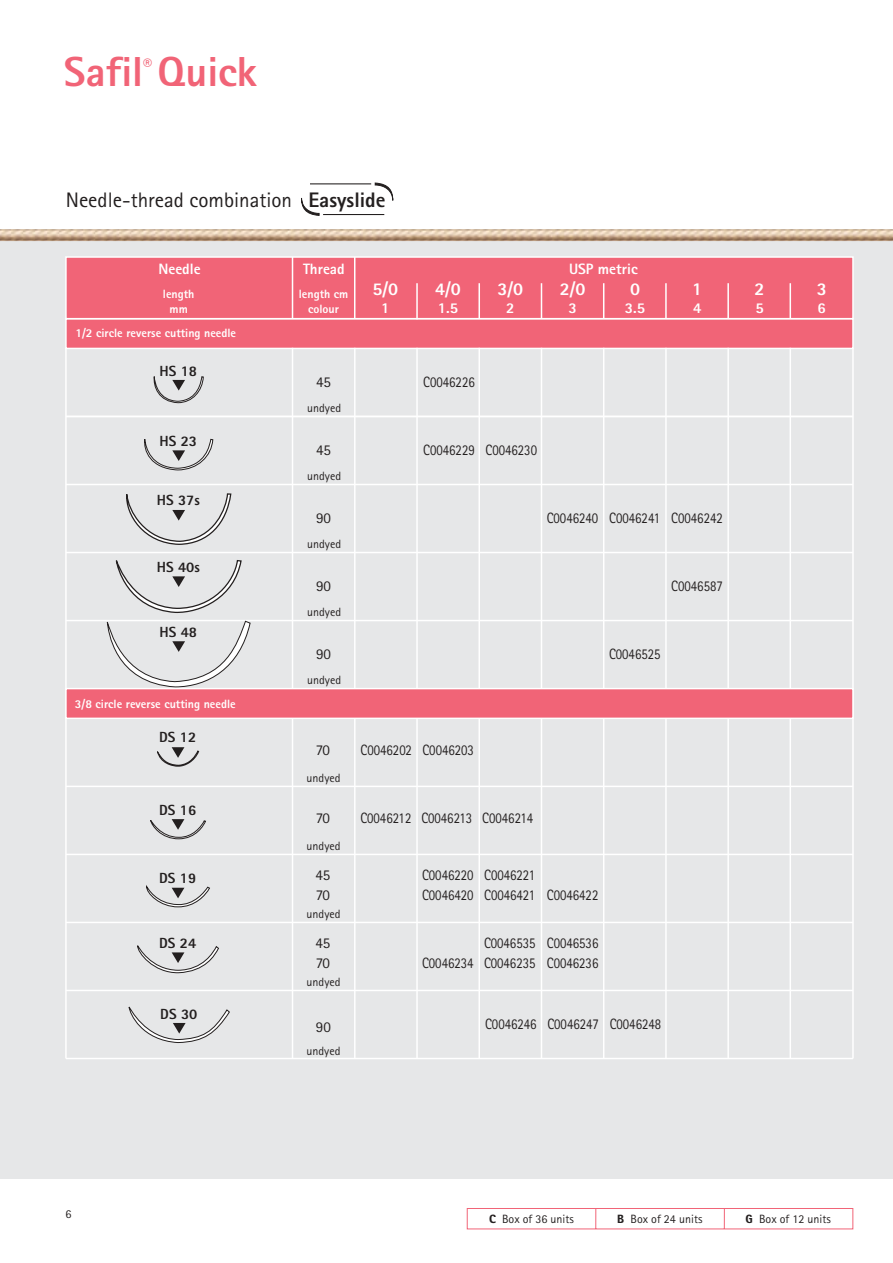
<style>
.page{position:relative;width:893px;height:1263px;background:#fff}
.page>*{position:absolute;margin:0;border:0;box-sizing:border-box;transform-origin:0 0}
.t1{font:800 42px "Rotis Sans Serif";color:#f16477}
.t2{font:21px "Rotis Sans Serif";color:#231f1f}
.t3{font:800 18px "Rotis Sans Serif";color:#fff}
.t4{font:800 18px "Rotis Sans Serif";color:#f16477}
.t5{font:15px/19.5px "Rotis Sans Serif";color:#231f1f;scale:.85 1}
.t6{font:800 15px "Rotis Sans Serif";color:#fff}
.t7{font:15px/19.5px "Rotis Sans Serif";color:#231f1f}
.t8{font:800 14.7px "Rotis Sans Serif";color:#231f1f}
.t9{font:12px "Rotis Sans Serif";color:#231f1f}
.t10{font:800 12px/15.6px "Rotis Sans Serif";color:#fff;text-align:center}
.s1{font-weight:800}
.s2{font-family:"Rotis Sans Serif Black 95"}
</style>
<div class="page">
<div style="left:0;top:241px;width:892px;height:938px;background:#e6e7e8"></div>
<div style="left:65px;top:318px;width:788px;height:31px;background:#f16477;border:2px solid #fff"></div>
<hr style="left:66px;top:484px;width:787px;height:1px;background:#fff">
<hr style="left:66px;top:552px;width:787px;height:1px;background:#fff">
<hr style="left:66px;top:620px;width:787px;height:1px;background:#fff">
<svg style="left:144px;top:438px;width:69px;height:32px"></svg>
<svg style="left:153px;top:376px;width:51px;height:27px"></svg>
<svg style="left:107px;top:493px;width:143px;height:194px"></svg>
<img style="left:0;top:229px;width:892px;height:12px">
<svg style="left:301px;top:197px;width:19px;height:19px"></svg>
<hr style="left:323px;top:214px;width:61px;height:1px;background:#231f1f">
<svg style="left:374px;top:182px;width:19px;height:19px"></svg>
<hr style="left:310px;top:183px;width:61px;height:1px;background:#231f1f">
<svg style="left:467px;top:1208px;width:386px;height:21px"></svg>
<div style="left:65px;top:256px;width:788px;height:63px;background:#f16477;border:2px solid #fff"></div>
<hr style="left:416px;top:283px;width:2px;height:36px;background:#fff">
<hr style="left:478px;top:283px;width:2px;height:36px;background:#fff">
<hr style="left:540px;top:283px;width:2px;height:36px;background:#fff">
<hr style="left:603px;top:283px;width:1px;height:36px;background:#fff">
<hr style="left:665px;top:283px;width:1px;height:36px;background:#fff">
<hr style="left:727px;top:283px;width:2px;height:36px;background:#fff">
<hr style="left:292px;top:257px;width:1px;height:62px;background:#fff">
<hr style="left:354px;top:257px;width:1px;height:62px;background:#fff">
<hr style="left:789px;top:283px;width:2px;height:36px;background:#fff">
<hr style="left:416px;top:348px;width:2px;height:711px;background:#fff">
<hr style="left:478px;top:348px;width:2px;height:711px;background:#fff">
<hr style="left:540px;top:348px;width:2px;height:711px;background:#fff">
<hr style="left:603px;top:348px;width:1px;height:711px;background:#fff">
<hr style="left:665px;top:348px;width:1px;height:711px;background:#fff">
<hr style="left:727px;top:348px;width:2px;height:711px;background:#fff">
<hr style="left:354px;top:348px;width:1px;height:711px;background:#fff">
<hr style="left:292px;top:348px;width:1px;height:711px;background:#fff">
<hr style="left:789px;top:348px;width:2px;height:711px;background:#fff">
<hr style="left:65px;top:348px;width:2px;height:711px;background:#fff">
<hr style="left:852px;top:348px;width:1px;height:711px;background:#fff">
<hr style="left:66px;top:416px;width:787px;height:1px;background:#fff">
<svg style="left:128px;top:1006px;width:102px;height:37px"></svg>
<svg style="left:157px;top:747px;width:42px;height:20px"></svg>
<svg style="left:150px;top:819px;width:56px;height:20px"></svg>
<svg style="left:146px;top:885px;width:64px;height:22px"></svg>
<svg style="left:137px;top:945px;width:82px;height:28px"></svg>
<hr style="left:66px;top:786px;width:787px;height:1px;background:#fff">
<hr style="left:66px;top:854px;width:787px;height:1px;background:#fff">
<hr style="left:66px;top:922px;width:787px;height:1px;background:#fff">
<hr style="left:66px;top:990px;width:787px;height:1px;background:#fff">
<div style="left:65px;top:688px;width:788px;height:31px;background:#f16477;border:2px solid #fff"></div>
<hr style="left:66px;top:1058px;width:787px;height:1px;background:#fff">
<h1 class="t1" style="left:64px;top:57px;width:195px">Safil Quick</h1>
<p class="t4" style="left:143px;top:59px;width:10px">®</p>
<h2 class="t2" style="left:66px;top:192px;width:321px">Needle-thread combination <span class="s1">Easyslide</span></h2>
<p class="t6" style="left:158px;top:264px;width:44px">Needle</p>
<p class="t6" style="left:569px;top:264px;width:70px">USP metric</p>
<p class="t6" style="left:303px;top:264px;width:43px">Thread</p>
<p class="t10" style="left:163px;top:287px;width:33px">length mm</p>
<p class="t10" style="left:299px;top:287px;width:51px">length cm colour</p>
<p class="t10" style="left:75px;top:326px;width:162px">1/2 circle reverse cutting needle</p>
<p class="t3" style="left:372px;top:282px;width:27px">5/0</p>
<p class="t6" style="left:381px;top:302px;width:10px">1</p>
<p class="t3" style="left:435px;top:282px;width:27px">4/0</p>
<p class="t6" style="left:438px;top:302px;width:22px">1.5</p>
<p class="t8" style="left:159px;top:365px;width:39px">HS 18</p>
<p class="t7" style="left:316px;top:374px;width:16px">45</p>
<p class="t5" style="left:423px;top:374px;width:62px">C0046226</p>
<p class="t9" style="left:307px;top:403px;width:35px">undyed</p>
<p class="t3" style="left:497px;top:282px;width:27px">3/0</p>
<p class="t6" style="left:506px;top:302px;width:10px">2</p>
<p class="t8" style="left:159px;top:436px;width:39px">HS 23</p>
<p class="t8" style="left:157px;top:495px;width:45px">HS 37s</p>
<p class="t7" style="left:316px;top:442px;width:16px">45</p>
<p class="t5" style="left:423px;top:442px;width:135px">C0046229 C0046230</p>
<p class="t9" style="left:307px;top:471px;width:35px">undyed</p>
<p class="t3" style="left:560px;top:282px;width:27px">2/0</p>
<p class="t6" style="left:568px;top:302px;width:10px">3</p>
<p class="t3" style="left:630px;top:282px;width:12px">0</p>
<p class="t6" style="left:625px;top:302px;width:22px">3.5</p>
<p class="t3" style="left:692px;top:282px;width:12px">1</p>
<p class="t6" style="left:693px;top:302px;width:10px">4</p>
<p class="t7" style="left:316px;top:510px;width:16px">90</p>
<p class="t5" style="left:546px;top:510px;width:209px">C0046240 C0046241 C0046242</p>
<p class="t8" style="left:157px;top:562px;width:45px">HS 40s</p>
<p class="t8" style="left:159px;top:627px;width:39px">HS 48</p>
<p class="t10" style="left:75px;top:697px;width:162px">3/8 circle reverse cutting needle</p>
<p class="t8" style="left:159px;top:732px;width:39px">DS 12</p>
<p class="t8" style="left:159px;top:805px;width:39px">DS 16</p>
<p class="t8" style="left:159px;top:873px;width:39px">DS 19</p>
<p class="t8" style="left:159px;top:938px;width:39px">DS 24</p>
<p class="t8" style="left:160px;top:1009px;width:39px">DS 30</p>
<p class="t9" style="left:307px;top:539px;width:35px">undyed</p>
<p class="t7" style="left:316px;top:578px;width:16px">90</p>
<p class="t5" style="left:671px;top:578px;width:62px">C0046587</p>
<p class="t9" style="left:307px;top:607px;width:35px">undyed</p>
<p class="t7" style="left:316px;top:646px;width:16px">90</p>
<p class="t5" style="left:609px;top:646px;width:62px">C0046525</p>
<p class="t9" style="left:307px;top:676px;width:35px">undyed</p>
<p class="t7" style="left:315px;top:742px;width:16px">70</p>
<p class="t5" style="left:360px;top:742px;width:62px">C0046202</p>
<p class="t9" style="left:306px;top:773px;width:35px">undyed</p>
<p class="t5" style="left:422px;top:742px;width:62px">C0046203</p>
<p class="t7" style="left:315px;top:810px;width:16px">70</p>
<p class="t5" style="left:360px;top:810px;width:62px">C0046212</p>
<p class="t9" style="left:306px;top:841px;width:35px">undyed</p>
<p class="t5" style="left:421px;top:810px;width:133px">C0046213 C0046214</p>
<p class="t5" style="left:484px;top:867px;width:136px">C0046221<br>C0046421 C0046422</p>
<p class="t5" style="left:547px;top:935px;width:62px">C0046536</p>
<p class="t7" style="left:315px;top:867px;width:16px">45<br>70</p>
<p class="t5" style="left:422px;top:867px;width:62px">C0046220<br>C0046420</p>
<p class="t7" style="left:315px;top:935px;width:16px">45<br>70</p>
<p class="t5" style="left:484px;top:935px;width:62px">C0046535<br>C0046235</p>
<p class="t9" style="left:306px;top:909px;width:35px">undyed</p>
<p class="t5" style="left:422px;top:954px;width:62px">C0046234</p>
<p class="t5" style="left:547px;top:954px;width:62px">C0046236</p>
<p class="t9" style="left:306px;top:977px;width:35px">undyed</p>
<p class="t7" style="left:316px;top:1019px;width:16px">90</p>
<p class="t5" style="left:485px;top:1016px;width:62px">C0046246</p>
<p class="t9" style="left:306px;top:1047px;width:35px">undyed</p>
<p class="t5" style="left:547px;top:1016px;width:135px">C0046247 C0046248</p>
<p class="t3" style="left:754px;top:282px;width:12px">2</p>
<p class="t6" style="left:755px;top:302px;width:10px">5</p>
<p class="t3" style="left:816px;top:282px;width:12px">3</p>
<p class="t6" style="left:817px;top:302px;width:10px">6</p>
<p class="t9" style="left:66px;top:1210px;width:7px">6</p>
<p class="t9" style="left:489px;top:1215px;width:86px"><span class="s2">C</span> Box of 36 units</p>
<p class="t9" style="left:617px;top:1215px;width:87px"><span class="s2">B</span> Box of 24 units</p>
<p class="t9" style="left:745px;top:1215px;width:87px"><span class="s2">G</span> Box of 12 units</p>
</div>
